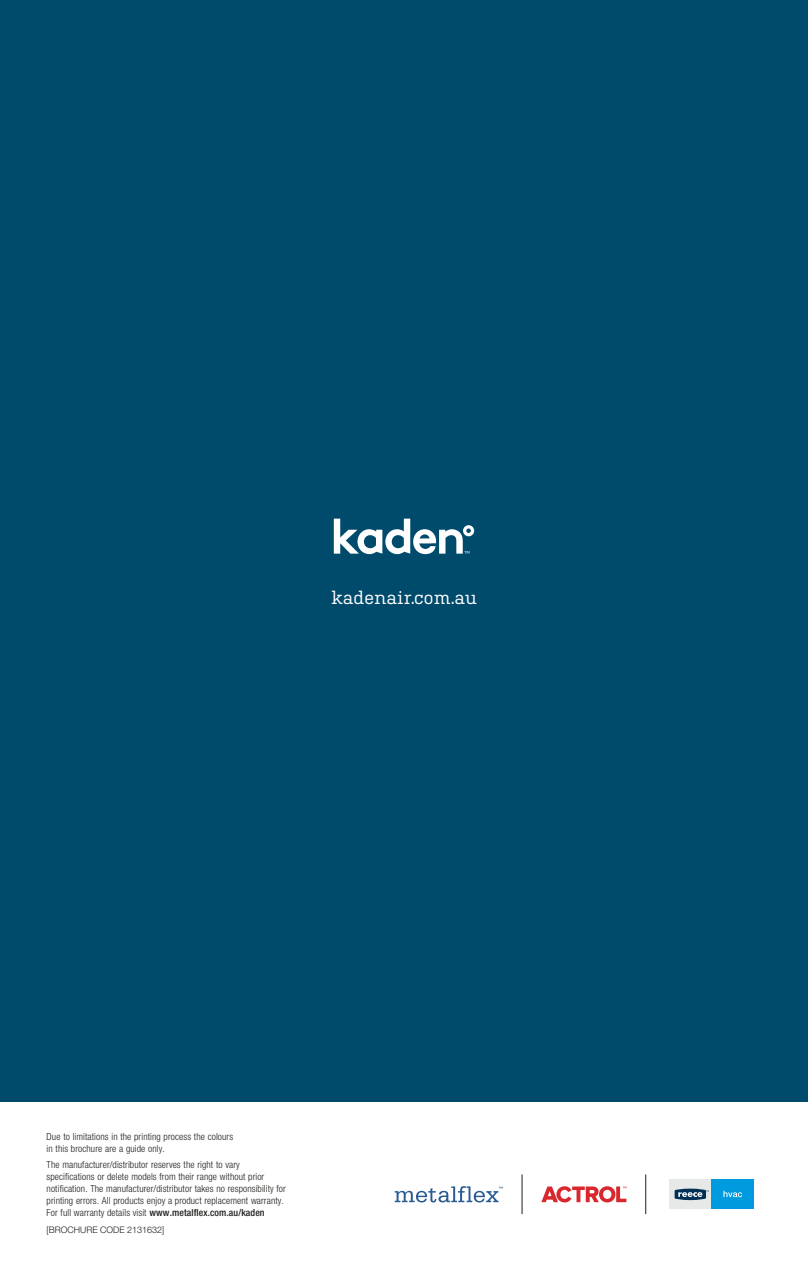
<style>
.page{position:relative;width:808px;height:1263px;background:#fff}
.page>*{position:absolute;margin:0;border:0;box-sizing:border-box;transform-origin:0 0}
.t1{font:18px "Kulturista";letter-spacing:.01em;color:#fff}
.t2{font:300 condensed 9.75px/12px "Helvetica Neue";letter-spacing:.01em;color:#1d1d1b}
.t3{font:300 9px "Helvetica Neue";color:#1d1d1b}
.s1{font-weight:500}
</style>
<div class="page">
<div style="left:0;top:0;width:808px;height:1102px;background:#004b6c"></div>
<svg style="left:334px;top:519px;width:140px;height:35px"></svg>
<hr style="left:645px;top:1174px;width:1px;height:40px;background:#1d1d1b">
<hr style="left:522px;top:1174px;width:1px;height:40px;background:#1d1d1b">
<svg style="left:395px;top:1186px;width:108px;height:16px"></svg>
<div style="left:669px;top:1179px;width:43px;height:30px;background:#e7e8e8"></div>
<div style="left:712px;top:1179px;width:42px;height:30px;background:#009bde"></div>
<svg style="left:723px;top:1191px;width:19px;height:6px"></svg>
<svg style="left:675px;top:1188px;width:34px;height:12px"></svg>
<svg style="left:541px;top:1186px;width:85px;height:16px"></svg>
<h1 class="t1" style="left:331px;top:592px;width:147px">kadenair.com.au</h1>
<p class="t2" style="left:47px;top:1132px;width:188px">Due to limitations in the printing process the colours in this brochure are a guide only.</p>
<p class="t2" style="left:47px;top:1160px;width:241px">The manufacturer/distributor reserves the right to vary specifications or delete models from their range without prior notification. The manufacturer/distributor takes no responsibility for printing errors. All products enjoy a product replacement warranty.<br>For full warranty details visit <span class="s1">www.metalflex.com.au/kaden</span></p>
<p class="t3" style="left:47px;top:1224px;width:119px">[BROCHURE CODE 2131632]</p>
</div>
